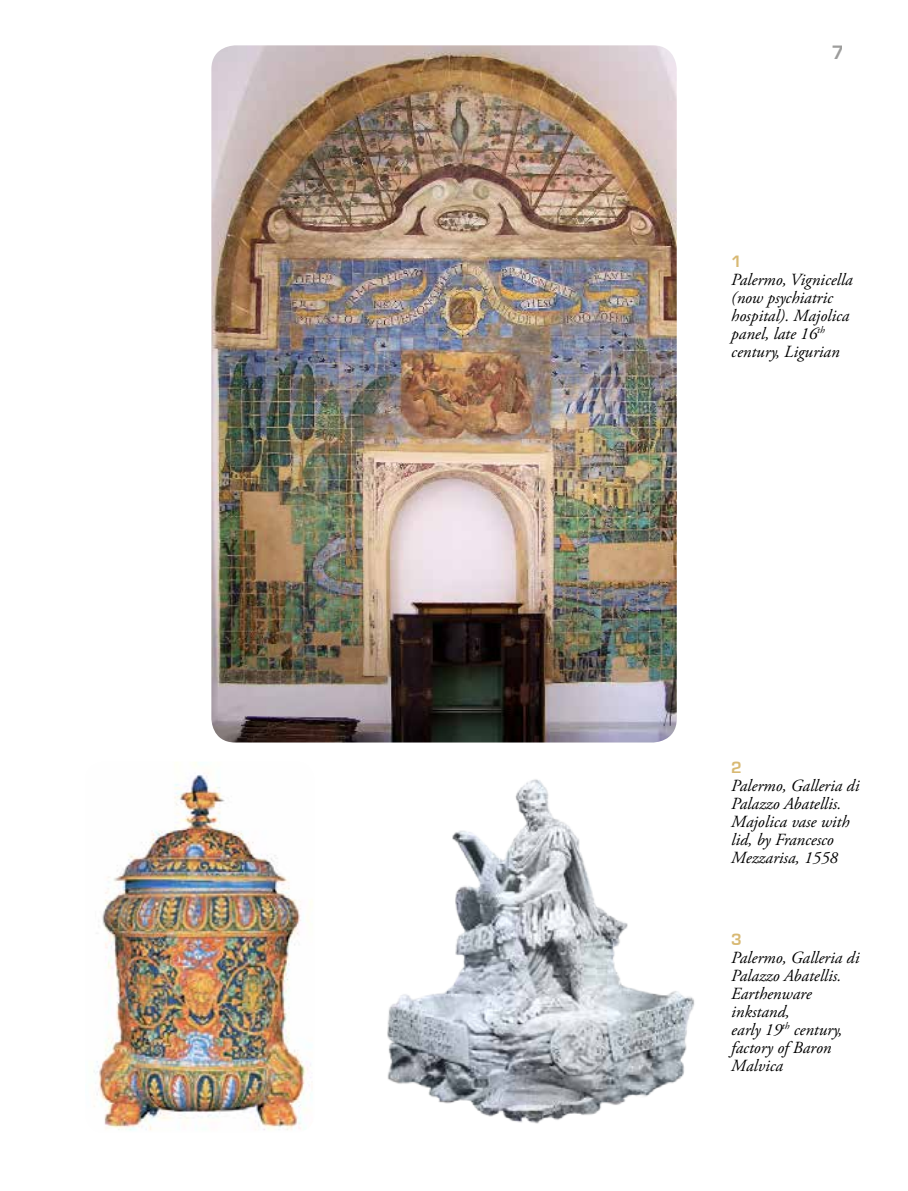
<style>
.page{position:relative;width:908px;height:1191px;background:#fff}
.page>*{position:absolute;margin:0;border:0;box-sizing:border-box;transform-origin:0 0}
.t1{font:700 20px "Eurostile";color:#9d9d9c}
.t2{font:italic 17px/18px "Adobe Garamond Pro";color:#000}
.t3{font:700 17px "Eurostile";color:#d8b973}
</style>
<div class="page">
<img style="left:211px;top:45px;width:465px;height:697px">
<img style="left:94px;top:762px;width:218px;height:369px">
<img style="left:387px;top:779px;width:308px;height:345px">
<p class="t1" style="left:830px;top:41px;width:14px">7</p>
<p class="t3" style="left:731px;top:252px;width:12px">1</p>
<p class="t2" style="left:731px;top:271px;width:123px">Palermo, Vignicella (now psychiatric hospital). Majolica panel, late 16<sup>th </sup>century, Ligurian</p>
<p class="t3" style="left:731px;top:758px;width:12px">2</p>
<p class="t2" style="left:731px;top:777px;width:130px">Palermo, Galleria di<br>Palazzo Abatellis.<br>Majolica vase with lid, by Francesco<br>Mezzarisa, 1558</p>
<p class="t3" style="left:731px;top:930px;width:12px">3</p>
<p class="t2" style="left:731px;top:948px;width:130px">Palermo, Galleria di<br>Palazzo Abatellis.<br>Earthenware inkstand,<br>early 19<sup>th</sup> century, factory of Baron<br>Malvica</p>
</div>
